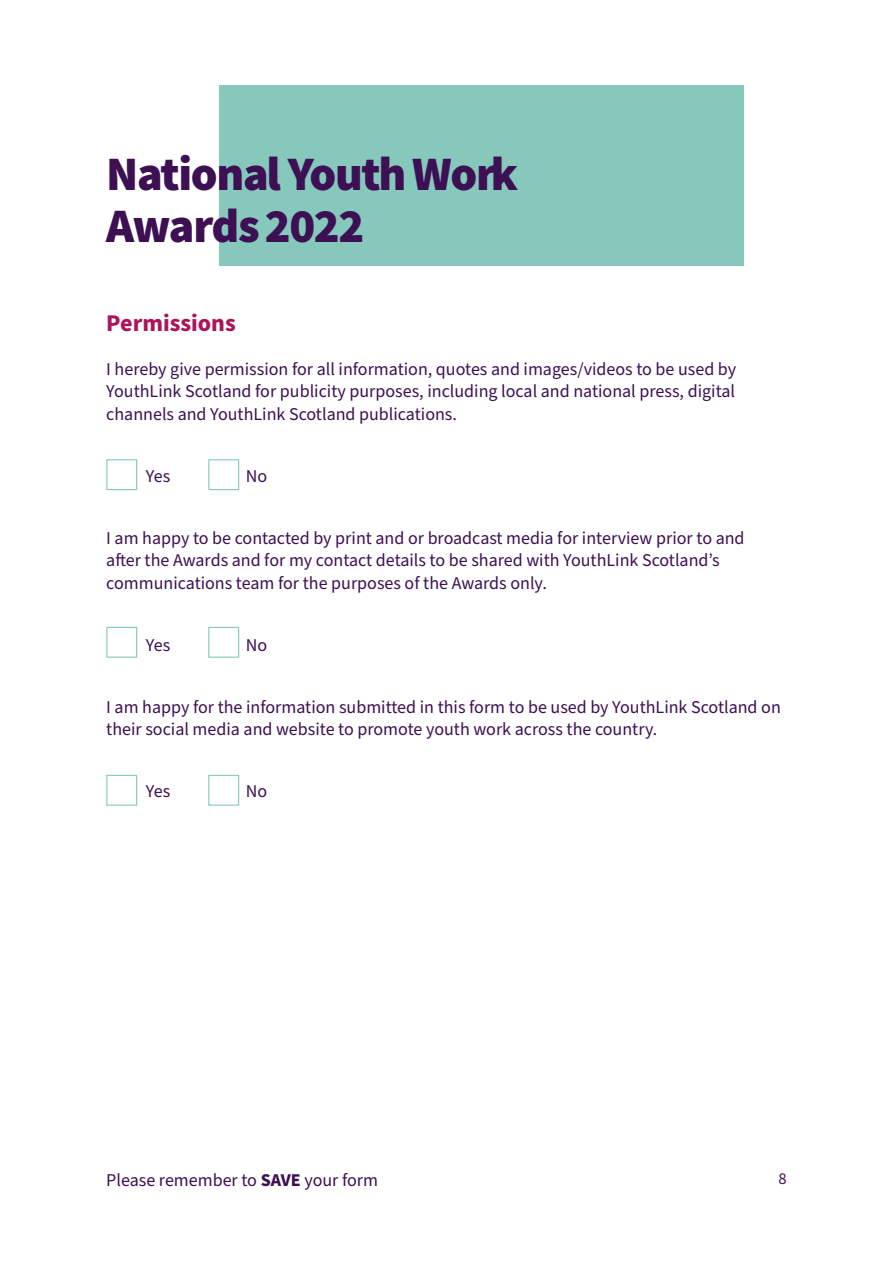
<style>
.page{position:relative;width:893px;height:1263px;background:#fff}
.page>*{position:absolute;margin:0;border:0;box-sizing:border-box;transform-origin:0 0}
.t1{font:48px/52.5px "Source Sans Variable";letter-spacing:-.03em;color:#3c1053}
.t2{font:700 24px "Source Sans Pro";color:#ac145a}
.t3{font:18px/22.5px "Source Sans Pro";color:#3c1053}
.t4{font:16.5px "Source Sans Pro";color:#3c1053}
.s1{font-weight:700}
</style>
<div class="page">
<div style="left:219px;top:85px;width:525px;height:181px;background:#86c8bc"></div>
<div style="left:106px;top:459px;width:31px;height:31px;border:1px solid #86c8bc"></div>
<div style="left:106px;top:627px;width:31px;height:31px;border:1px solid #86c8bc"></div>
<div style="left:106px;top:775px;width:31px;height:31px;border:1px solid #86c8bc"></div>
<div style="left:208px;top:459px;width:31px;height:31px;border:1px solid #86c8bc"></div>
<div style="left:208px;top:627px;width:31px;height:31px;border:1px solid #86c8bc"></div>
<div style="left:208px;top:775px;width:31px;height:31px;border:1px solid #86c8bc"></div>
<h1 class="t1" style="left:106px;top:148px;width:413px">National Youth Work<br>Awards 2022</h1>
<h2 class="t2" style="left:106px;top:306px;width:131px">Permissions</h2>
<p class="t3" style="left:106px;top:358px;width:631px;text-align:justify">I hereby give permission for all information, quotes and images/videos to be used by YouthLink Scotland for publicity purposes, including local and national press, digital channels and YouthLink Scotland publications.</p>
<p class="t3" style="left:146px;top:465px;width:26px">Yes</p>
<p class="t3" style="left:246px;top:465px;width:23px">No</p>
<p class="t3" style="left:106px;top:527px;width:640px">I am happy to be contacted by print and or broadcast media for interview prior to and after the Awards and for my contact details to be shared with YouthLink Scotland’s communications team for the purposes of the Awards only.</p>
<p class="t3" style="left:146px;top:634px;width:26px">Yes</p>
<p class="t3" style="left:246px;top:634px;width:23px">No</p>
<p class="t3" style="left:106px;top:696px;width:676px">I am happy for the information submitted in this form to be used by YouthLink Scotland on their social media and website to promote youth work across the country.</p>
<p class="t3" style="left:146px;top:780px;width:26px">Yes</p>
<p class="t3" style="left:246px;top:780px;width:23px">No</p>
<p class="t3" style="left:106px;top:1169px;width:273px">Please remember to <span class="s1">SAVE</span> your form</p>
<p class="t4" style="left:778px;top:1168px;width:10px">8</p>
</div>
